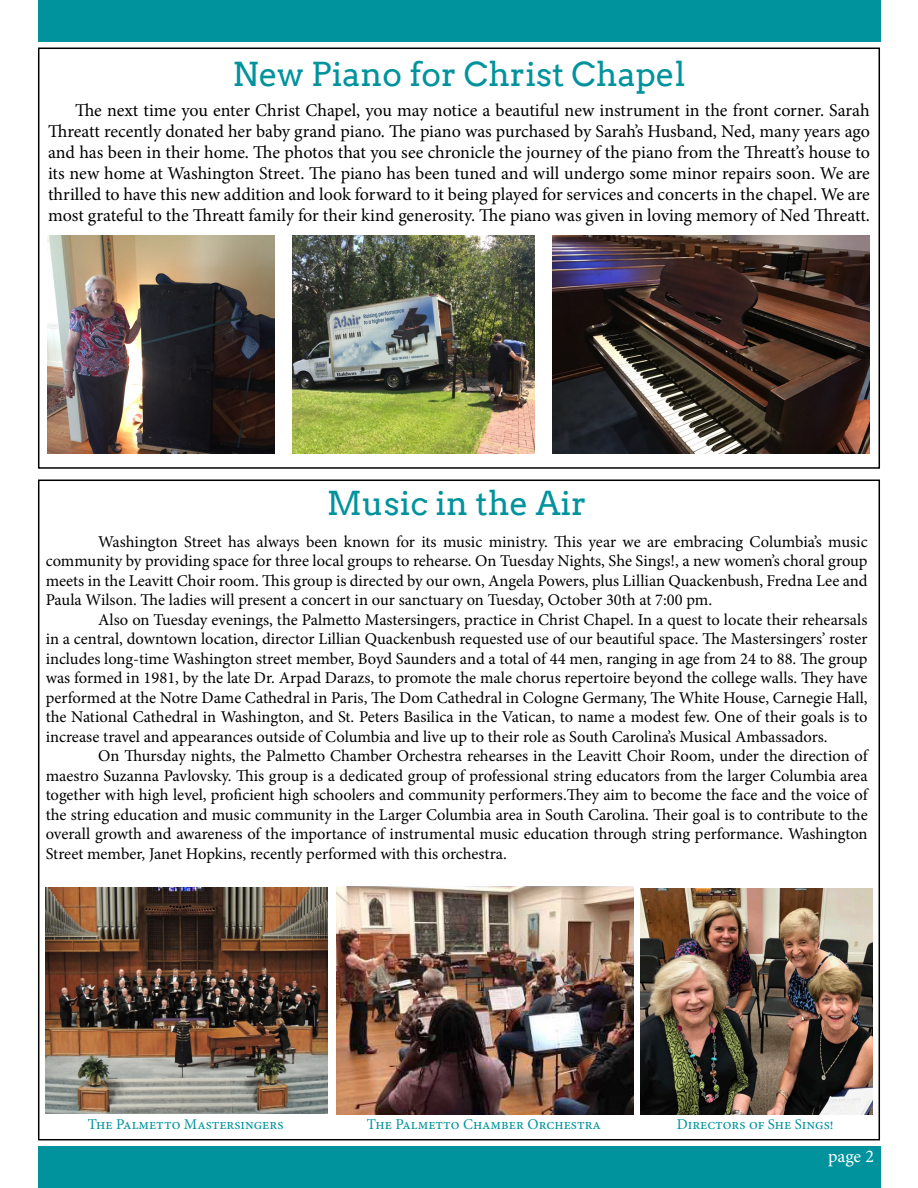
<style>
.page{position:relative;width:918px;height:1188px;background:#fff}
.page>*{position:absolute;margin:0;border:0;box-sizing:border-box;transform-origin:0 0}
.t1{font:33px "Arvo";color:#00939d}
.t2{font:18px/21px "Minion Pro";color:#000;text-align:justify}
.t3{font:18px "Minion Pro";color:#fff}
.t4{font:16.5px/19.5px "Minion Pro";color:#000;text-align:justify}
.t5{font:15px "Minion Pro";color:#00939d}
</style>
<div class="page">
<div style="left:38px;top:1146px;width:842px;height:42px;background:#00939d"></div>
<div style="left:38px;top:0;width:842px;height:42px;background:#00939d"></div>
<img style="left:47px;top:235px;width:227px;height:219px">
<img style="left:293px;top:235px;width:241px;height:219px">
<div style="left:38px;top:48px;width:842px;height:421px;border:2px solid #000"></div>
<img style="left:46px;top:887px;width:282px;height:227px">
<img style="left:337px;top:886px;width:297px;height:228px">
<img style="left:640px;top:889px;width:232px;height:225px">
<img style="left:553px;top:235px;width:317px;height:219px">
<h1 class="t1" style="left:233px;top:54px;width:455px">New Piano for Christ Chapel</h1>
<p class="t2" style="left:48px;top:99px;width:824px;text-indent:27px">The next time you enter Christ Chapel, you may notice a beautiful new instrument in the front corner. Sarah Threatt recently donated her baby grand piano. The piano was purchased by Sarah’s Husband, Ned, many years ago and has been in their home. The photos that you see chronicle the journey of the piano from the Threatt’s house to its new home at Washington Street. The piano has been tuned and will undergo some minor repairs soon. We are thrilled to have this new addition and look forward to it being played for services and concerts in the chapel. We are most grateful to the Threatt family for their kind generosity. The piano was given in loving memory of Ned Threatt.</p>
<h1 class="t1" style="left:327px;top:484px;width:261px">Music in the Air</h1>
<p class="t4" style="left:46px;top:532px;width:823px;text-indent:53px">Washington Street has always been known for its music ministry. This year we are embracing Columbia’s music community by providing space for three local groups to rehearse. On Tuesday Nights, She Sings!, a new women’s choral group meets in the Leavitt Choir room. This group is directed by our own, Angela Powers, plus Lillian Quackenbush, Fredna Lee and Paula Wilson. The ladies will present a concert in our sanctuary on Tuesday, October 30th at 7:00 pm.</p>
<p class="t4" style="left:46px;top:610px;width:823px;text-indent:53px">Also on Tuesday evenings, the Palmetto Mastersingers, practice in Christ Chapel. In a quest to locate their rehearsals in a central, downtown location, director Lillian Quackenbush requested use of our beautiful space. The Mastersingers’ roster includes long-time Washington street member, Boyd Saunders and a total of 44 men, ranging in age from 24 to 88. The group was formed in 1981, by the late Dr. Arpad Darazs, to promote the male chorus repertoire beyond the college walls. They have performed at the Notre Dame Cathedral in Paris, The Dom Cathedral in Cologne Germany, The White House, Carnegie Hall, the National Cathedral in Washington, and St. Peters Basilica in the Vatican, to name a modest few. One of their goals is to increase travel and appearances outside of Columbia and live up to their role as South Carolina’s Musical Ambassadors.</p>
<p class="t4" style="left:46px;top:746px;width:825px;text-indent:53px">On Thursday nights, the Palmetto Chamber Orchestra rehearses in the Leavitt Choir Room, under the direction of maestro Suzanna Pavlovsky. This group is a dedicated group of professional string educators from the larger Columbia area together with high level, proficient high schoolers and community performers.They aim to become the face and the voice of the string education and music community in the Larger Columbia area in South Carolina. Their goal is to contribute to the overall growth and awareness of the importance of instrumental music education through string performance. Washington Street member, Janet Hopkins, recently performed with this orchestra.</p>
<p class="t5" style="left:88px;top:1115px;width:197px">The Palmetto Mastersingers</p>
<p class="t5" style="left:367px;top:1115px;width:236px">The Palmetto Chamber Orchestra</p>
<p class="t5" style="left:677px;top:1115px;width:158px">Directors of She Sings!</p>
<p class="t3" style="left:828px;top:1145px;width:47px">page 2</p>
</div>
